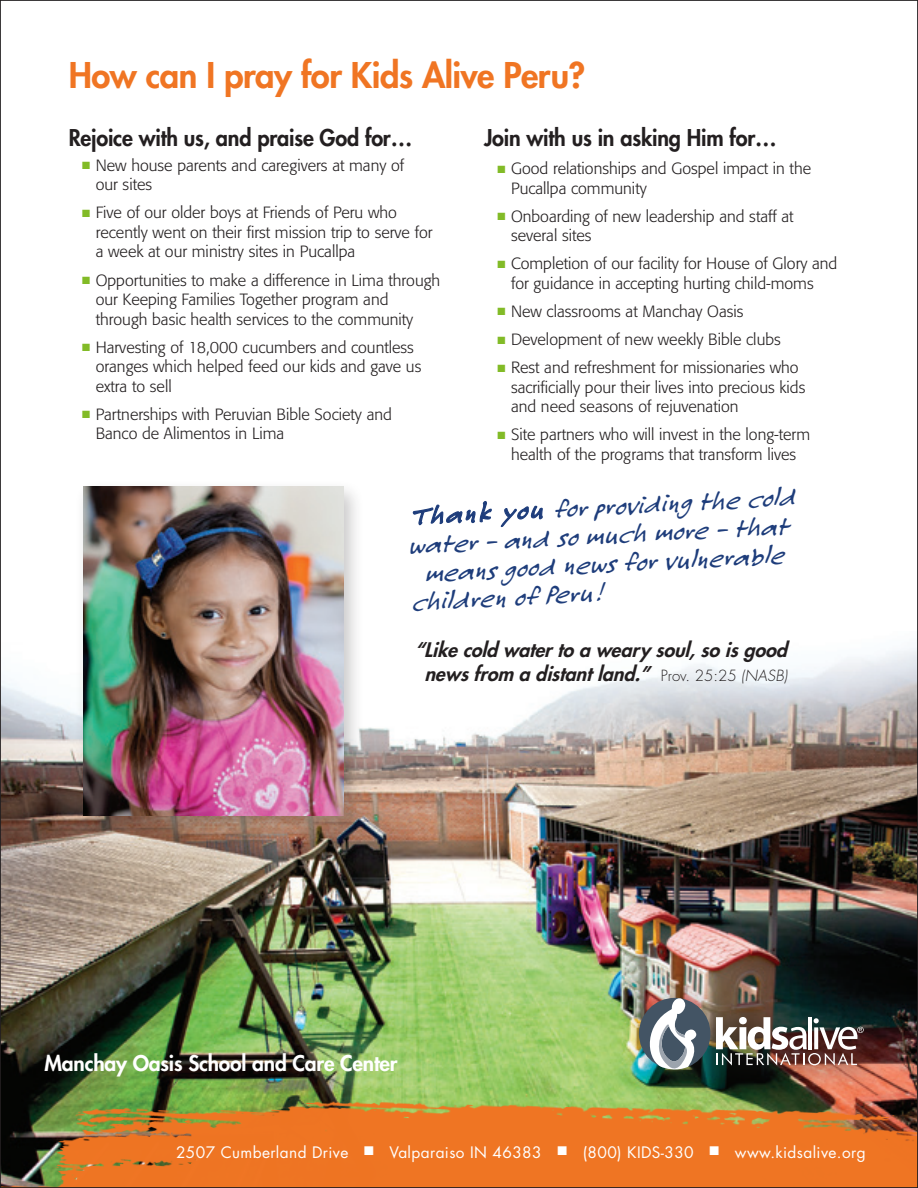
<style>
.page{position:relative;width:918px;height:1188px;background:#fff}
.page>*{position:absolute;margin:0;border:0;box-sizing:border-box;transform-origin:0 0}
.Head{font:800 34.5px "Futura";letter-spacing:-.015em;color:#f07523}
.Sub_2{font:italic 28.5px "Felt Tip Roman";color:#1e3d7b;scale:.96 1}
.Sub_1{font:800 22.5px "Futura";letter-spacing:-.01em;color:#231f20;scale:.96 1}
.Body_text_BULLETS{font:800 22.5px "Futura";letter-spacing:-.01em;color:#231f20;scale:.96 1}
.t1{font:800 21px "Futura";letter-spacing:-.01em;color:#fff}
.Scripture_verse{font:italic 800 19.5px/24px "Futura";color:#231f20;text-align:center}
.Body_text_BULLETS-2{font:300 16.2px/19.5px "Formata";color:#231f20}
.ID_box_address{font:15.45px "Futura";letter-spacing:.025em;color:#fff}
.s1{color:#82bb27}
.s2{font-weight:300;font-style:normal;font-size:15px}
.s3{font-weight:300;font-size:15px}
</style>
<div class="page">
<img style="left:2px;top:648px;width:914px;height:445px">
<div style="left:73px;top:479px;width:291px;height:360px;background:#231f20;opacity:.25"></div>
<img style="left:83px;top:486px;width:260px;height:330px">
<svg style="left:412px;top:501px;width:131px;height:27px"></svg>
<img style="left:2px;top:1093px;width:914px;height:93px">
<div style="left:617px;top:970px;width:281px;height:129px;background:#231f20;opacity:.31"></div>
<div style="left:639px;top:998px;width:71px;height:71px;background:#435464;border-radius:50%"></div>
<svg style="left:645px;top:998px;width:54px;height:74px"></svg>
<img style="left:716px;top:1017px;width:148px;height:49px">
<p class="Head" style="left:69px;top:52px;width:518px">How can I pray for Kids Alive Peru?</p>
<p class="Sub_1" style="left:69px;top:123px;width:359px">Rejoice with us, and praise God for…</p>
<p class="Body_text_BULLETS-2" style="left:96px;top:155px;width:310px;text-indent:-14px"><span class="s1">■</span> New house parents and caregivers at many of our sites</p>
<p class="Body_text_BULLETS-2" style="left:96px;top:203px;width:338px;text-indent:-14px"><span class="s1">■</span> Five of our older boys at Friends of Peru who recently went on their first mission trip to serve for a week at our ministry sites in Pucallpa</p>
<p class="Body_text_BULLETS-2" style="left:96px;top:270px;width:346px;text-indent:-14px"><span class="s1">■</span> Opportunities to make a difference in Lima through our Keeping Families Together program and through basic health services to the community</p>
<p class="Body_text_BULLETS-2" style="left:96px;top:337px;width:327px;text-indent:-14px"><span class="s1">■</span> Harvesting of 18,000 cucumbers and countless oranges which helped feed our kids and gave us extra to sell</p>
<p class="Body_text_BULLETS-2" style="left:96px;top:405px;width:298px;text-indent:-14px"><span class="s1">■</span> Partnerships with Peruvian Bible Society and<br>Banco de Alimentos in Lima</p>
<p class="Body_text_BULLETS" style="left:484px;top:123px;width:306px">Join with us in asking Him for…</p>
<p class="Body_text_BULLETS-2" style="left:511px;top:159px;width:302px;text-indent:-14px"><span class="s1">■</span> Good relationships and Gospel impact in the<br>Pucallpa community</p>
<p class="Body_text_BULLETS-2" style="left:511px;top:206px;width:284px;text-indent:-14px"><span class="s1">■</span> Onboarding of new leadership and staff at several sites</p>
<p class="Body_text_BULLETS-2" style="left:511px;top:254px;width:328px;text-indent:-14px"><span class="s1">■</span> Completion of our facility for House of Glory and for guidance in accepting hurting child-moms</p>
<p class="Body_text_BULLETS-2" style="left:498px;top:302px;width:248px"><span class="s1">■</span> New classrooms at Manchay Oasis</p>
<p class="Body_text_BULLETS-2" style="left:498px;top:330px;width:285px"><span class="s1">■</span> Development of new weekly Bible clubs</p>
<p class="Body_text_BULLETS-2" style="left:511px;top:358px;width:296px;text-indent:-14px"><span class="s1">■</span> Rest and refreshment for missionaries who sacrificially pour their lives into precious kids and need seasons of rejuvenation</p>
<p class="Body_text_BULLETS-2" style="left:498px;top:425px;width:314px;text-align:center"><span class="s1">■</span> Site partners who will invest in the long-term health of the programs that transform lives</p>
<p class="Sub_2" style="left:551px;top:491px;width:254px;rotate:-3deg">for providing the cold</p>
<p class="Sub_2" style="left:406px;top:527px;width:398px;rotate:-3deg">water – and so much more – that</p>
<p class="Sub_2" style="left:422px;top:555px;width:376px;rotate:-3deg">means good news for vulnerable</p>
<p class="Sub_2" style="left:409px;top:584px;width:200px;rotate:-3deg">children of Peru !</p>
<p class="Scripture_verse" style="left:415px;top:638px;width:374px">“Like cold water to a weary soul, so is good news from a distant land.” <span class="s2">Prov. 25:25</span> <span class="s3">(NASB)</span></p>
<p class="t1" style="left:45px;top:1050px;width:355px">Manchay Oasis School and Care Center</p>
<p class="ID_box_address" style="left:176px;top:1142px;width:691px">2507 Cumberland Drive ■ Valparaiso IN 46383 ■ (800) KIDS-330 ■ www.kidsalive.org</p>
</div>
